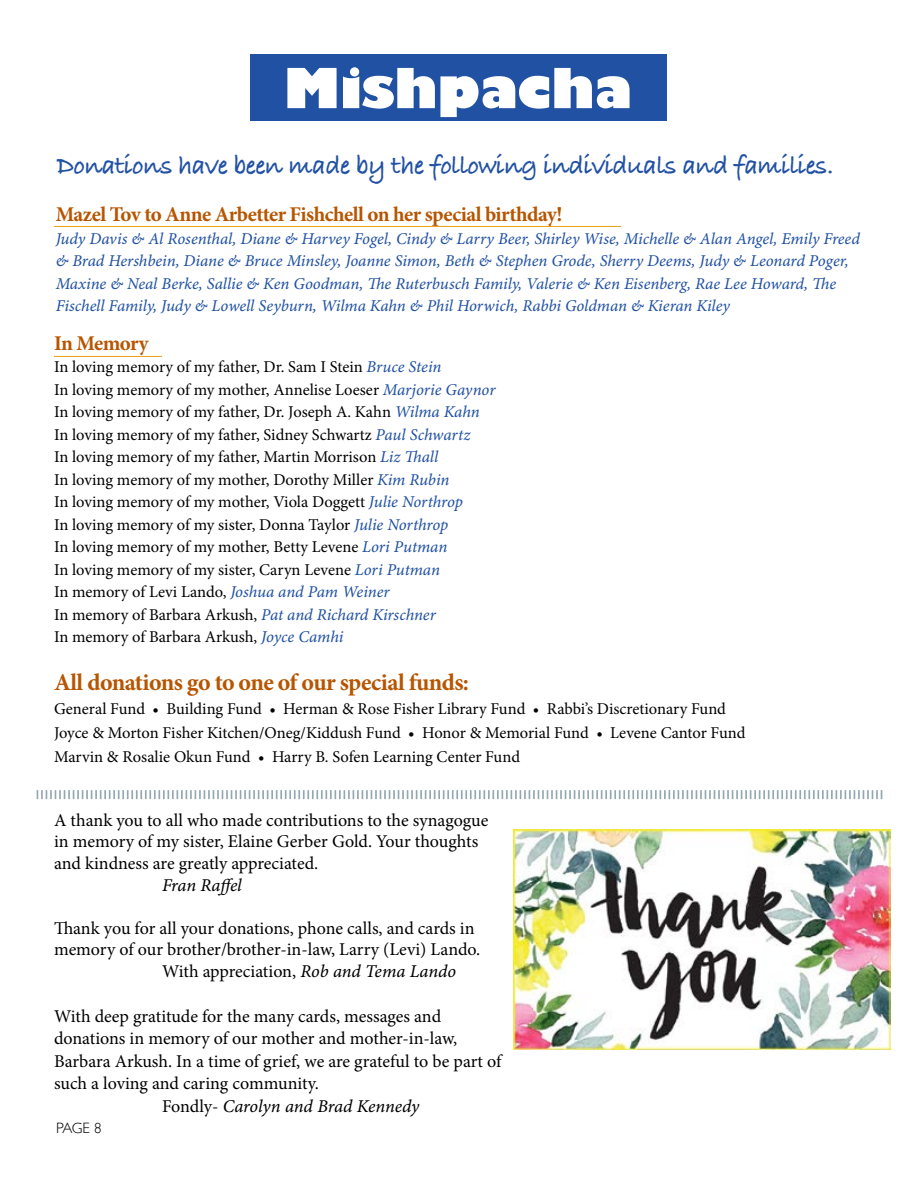
<style>
.page{position:relative;width:918px;height:1188px;background:#fff}
.page>*{position:absolute;margin:0;border:0;box-sizing:border-box;transform-origin:0 0}
.t1{font:800 54px "Gill Sans";letter-spacing:-.01em;color:#fff}
.t2{font:700 27px "Bradley Hand ITCTT";letter-spacing:-.025em;color:#2151a3}
.t3{font:700 24px "Minion Pro";letter-spacing:-.025em;color:#b75500}
.t4{font:700 21px "Minion Pro";letter-spacing:-.025em;color:#b75500}
.t5{font:18px/22.5px "Minion Pro";letter-spacing:-.005em;color:#000}
.t6{font:18px "Minion Pro It Capt";letter-spacing:-.015em;color:#000}
.t7{font:16.5px/22.5px "Minion Pro";letter-spacing:-.005em;color:#000}
.t8{font:16.5px/22.5px "Minion Pro It Capt";letter-spacing:-.005em;color:#2151a3}
.t9{font:300 15px "Gill Sans";color:#000}
.s1{font-family:"Minion Pro It Capt";color:#2151a3}
.s2{font-family:"Minion Pro It Capt"}
.s3{font-family:"Minion Pro"}
</style>
<div class="page">
<img style="left:513px;top:829px;width:378px;height:220px">
<div style="left:250px;top:54px;width:416px;height:67px;background:#2151a3"></div>
<hr style="left:54px;top:356px;width:108px;height:1px;background:#e99e17">
<hr style="left:54px;top:226px;width:567px;height:1px;background:#e99e17">
<svg style="left:37px;top:790px;width:845px;height:9px"></svg>
<h1 class="t1" style="left:284px;top:46px;width:350px">Mishpacha</h1>
<h2 class="t2" style="left:57px;top:144px;width:779px">Donations have been made by the following individuals and families.</h2>
<p class="t4" style="left:56px;top:200px;width:508px">Mazel Tov to Anne Arbetter Fishchell on her special birthday!</p>
<p class="t8" style="left:56px;top:228px;width:806px">Judy Davis &amp; Al Rosenthal, Diane &amp; Harvey Fogel, Cindy &amp; Larry Beer, Shirley Wise, Michelle &amp; Alan Angel, Emily Freed &amp; Brad Hershbein, Diane &amp; Bruce Minsley, Joanne Simon, Beth &amp; Stephen Grode, Sherry Deems, Judy &amp; Leonard Poger, Maxine &amp; Neal Berke, Sallie &amp; Ken Goodman, The Ruterbusch Family, Valerie &amp; Ken Eisenberg, Rae Lee Howard, The Fischell Family, Judy &amp; Lowell Seyburn, Wilma Kahn &amp; Phil Horwich, Rabbi Goldman &amp; Kieran Kiley</p>
<p class="t4" style="left:54px;top:328px;width:96px">In Memory</p>
<p class="t7" style="left:54px;top:356px;width:443px">In loving memory of my father, Dr. Sam I Stein <span class="s1">Bruce Stein<br></span>In loving memory of my mother, Annelise Loeser <span class="s1">Marjorie Gaynor </span>In loving memory of my father, Dr. Joseph A. Kahn <span class="s1">Wilma Kahn </span>In loving memory of my father, Sidney Schwartz <span class="s1">Paul Schwartz<br></span>In loving memory of my father, Martin Morrison <span class="s1">Liz Thall<br></span>In loving memory of my mother, Dorothy Miller <span class="s1">Kim Rubin<br></span>In loving memory of my mother, Viola Doggett <span class="s1">Julie Northrop<br></span>In loving memory of my sister, Donna Taylor <span class="s1">Julie Northrop<br></span>In loving memory of my mother, Betty Levene <span class="s1">Lori Putman<br></span>In loving memory of my sister, Caryn Levene <span class="s1">Lori Putman<br></span>In memory of Levi Lando, <span class="s1">Joshua and Pam Weiner<br></span>In memory of Barbara Arkush, <span class="s1">Pat and Richard Kirschner<br></span>In memory of Barbara Arkush, <span class="s1">Joyce Camhi</span></p>
<h3 class="t3" style="left:54px;top:666px;width:417px">All donations go to one of our special funds:</h3>
<p class="t7" style="left:54px;top:697px;width:693px;line-height:24px">General Fund • Building Fund • Herman &amp; Rose Fisher Library Fund • Rabbi’s Discretionary Fund<br>Joyce &amp; Morton Fisher Kitchen/Oneg/Kiddush Fund • Honor &amp; Memorial Fund • Levene Cantor Fund<br>Marvin &amp; Rosalie Okun Fund • Harry B. Sofen Learning Center Fund</p>
<p class="t5" style="left:54px;top:809px;width:436px;line-height:21.6px">A thank you to all who made contributions to the synagogue in memory of my sister, Elaine Gerber Gold. Your thoughts and kindness are greatly appreciated.</p>
<p class="t6" style="left:162px;top:874px;width:81px">Fran Raffel</p>
<p class="t5" style="left:54px;top:917px;width:422px">Thank you for all your donations, phone calls, and cards in</p>
<p class="t5" style="left:54px;top:938px;width:428px">memory of our brother/brother-in-law, Larry (Levi) Lando.</p>
<p class="t5" style="left:162px;top:960px;width:296px">With appreciation, <span class="s2">Rob and Tema Lando</span></p>
<p class="t5" style="left:54px;top:1005px;width:449px">With deep gratitude for the many cards, messages and donations in memory of our mother and mother-in-law, Barbara Arkush. In a time of grief, we are grateful to be part of such a loving and caring community.</p>
<p class="t6" style="left:162px;top:1095px;width:259px"><span class="s3">Fondly-</span> Carolyn and Brad Kennedy</p>
<p class="t9" style="left:56px;top:1117px;width:47px">PAGE 8</p>
</div>
